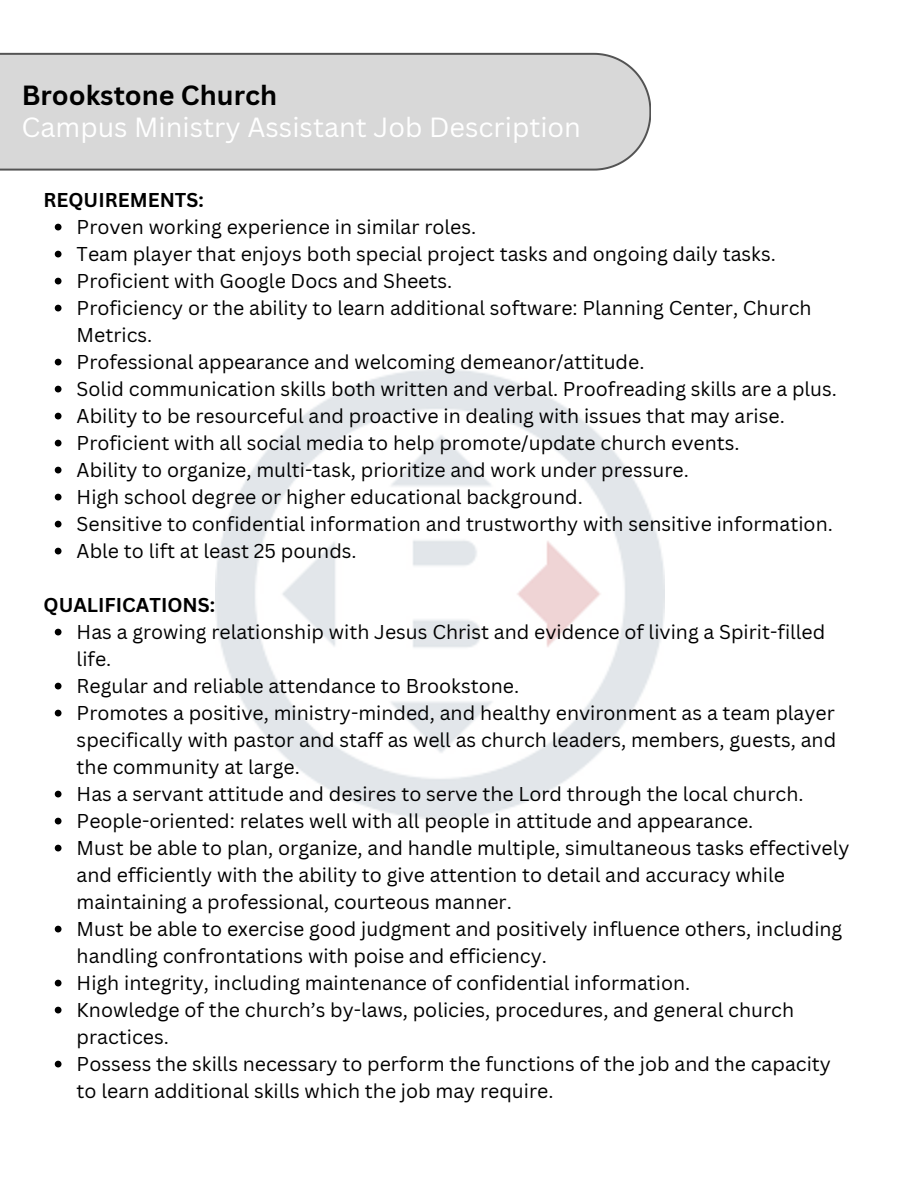
<style>
.page{position:relative;width:918px;height:1188px;background:#fff}
.page>*{position:absolute;margin:0;border:0;box-sizing:border-box;transform-origin:0 0}
.t1{font:27px "Canva Sans";color:#fff}
.t2{font:700 27px "Canva Sans";color:#000}
.t3{font:19.5px/27px "Canva Sans";color:#000}
.t4{font:700 19.5px "Canva Sans";color:#000}
</style>
<div class="page">
<div style="left:0;top:53px;width:651px;height:118px;background:#d8d8d8"></div>
<img style="left:215px;top:370px;width:449px;height:448px">
<svg style="left:55px;top:224px;width:7px;height:6px"></svg>
<svg style="left:55px;top:251px;width:7px;height:6px"></svg>
<svg style="left:55px;top:278px;width:7px;height:6px"></svg>
<svg style="left:55px;top:305px;width:7px;height:6px"></svg>
<svg style="left:55px;top:359px;width:7px;height:6px"></svg>
<svg style="left:55px;top:386px;width:7px;height:6px"></svg>
<svg style="left:55px;top:413px;width:7px;height:6px"></svg>
<svg style="left:55px;top:440px;width:7px;height:6px"></svg>
<svg style="left:55px;top:467px;width:7px;height:6px"></svg>
<svg style="left:55px;top:494px;width:7px;height:6px"></svg>
<svg style="left:55px;top:521px;width:7px;height:6px"></svg>
<svg style="left:55px;top:548px;width:7px;height:6px"></svg>
<svg style="left:55px;top:629px;width:7px;height:6px"></svg>
<svg style="left:55px;top:683px;width:7px;height:6px"></svg>
<svg style="left:55px;top:710px;width:7px;height:6px"></svg>
<svg style="left:55px;top:791px;width:7px;height:6px"></svg>
<svg style="left:55px;top:818px;width:7px;height:6px"></svg>
<svg style="left:55px;top:845px;width:7px;height:6px"></svg>
<svg style="left:55px;top:926px;width:7px;height:6px"></svg>
<svg style="left:55px;top:980px;width:7px;height:6px"></svg>
<svg style="left:55px;top:1007px;width:7px;height:6px"></svg>
<svg style="left:55px;top:1061px;width:7px;height:6px"></svg>
<h1 class="t2" style="left:22px;top:77px;width:257px">Brookstone Church</h1>
<p class="t1" style="left:22px;top:108px;width:561px">Campus Ministry Assistant Job Description</p>
<h2 class="t4" style="left:44px;top:186px;width:162px">REQUIREMENTS:</h2>
<h3 class="t3" style="left:77px;top:213px;width:401px">Proven working experience in similar roles.</h3>
<p class="t3" style="left:77px;top:240px;width:701px">Team player that enjoys both special project tasks and ongoing daily tasks.</p>
<p class="t3" style="left:77px;top:267px;width:377px">Proficient with Google Docs and Sheets.</p>
<p class="t3" style="left:77px;top:294px;width:737px">Proficiency or the ability to learn additional software: Planning Center, Church<br>Metrics.</p>
<p class="t3" style="left:77px;top:348px;width:569px">Professional appearance and welcoming demeanor/attitude.</p>
<p class="t3" style="left:77px;top:375px;width:762px">Solid communication skills both written and verbal. Proofreading skills are a plus.</p>
<p class="t3" style="left:77px;top:402px;width:710px">Ability to be resourceful and proactive in dealing with issues that may arise.</p>
<p class="t3" style="left:77px;top:429px;width:665px">Proficient with all social media to help promote/update church events.</p>
<p class="t3" style="left:77px;top:456px;width:614px">Ability to organize, multi-task, prioritize and work under pressure.</p>
<p class="t3" style="left:77px;top:483px;width:508px">High school degree or higher educational background.</p>
<p class="t3" style="left:77px;top:510px;width:758px">Sensitive to confidential information and trustworthy with sensitive information.</p>
<p class="t3" style="left:77px;top:537px;width:282px">Able to lift at least 25 pounds.</p>
<p class="t4" style="left:44px;top:591px;width:173px">QUALIFICATIONS:</p>
<h3 class="t3" style="left:77px;top:618px;width:750px">Has a growing relationship with Jesus Christ and evidence of living a Spirit-filled life.</h3>
<p class="t3" style="left:77px;top:672px;width:444px">Regular and reliable attendance to Brookstone.</p>
<p class="t3" style="left:77px;top:699px;width:761px;text-align:justify">Promotes a positive, ministry-minded, and healthy environment as a team player specifically with pastor and staff as well as church leaders, members, guests, and the community at large.</p>
<p class="t3" style="left:77px;top:780px;width:729px">Has a servant attitude and desires to serve the Lord through the local church.</p>
<p class="t3" style="left:77px;top:807px;width:678px">People-oriented: relates well with all people in attitude and appearance.</p>
<p class="t3" style="left:77px;top:834px;width:774px">Must be able to plan, organize, and handle multiple, simultaneous tasks effectively and efficiently with the ability to give attention to detail and accuracy while maintaining a professional, courteous manner.</p>
<p class="t3" style="left:77px;top:915px;width:767px">Must be able to exercise good judgment and positively influence others, including handling confrontations with poise and efficiency.</p>
<p class="t3" style="left:77px;top:969px;width:615px">High integrity, including maintenance of confidential information.</p>
<p class="t3" style="left:77px;top:996px;width:719px">Knowledge of the church’s by-laws, policies, procedures, and general church practices.</p>
<p class="t3" style="left:77px;top:1050px;width:756px">Possess the skills necessary to perform the functions of the job and the capacity to learn additional skills which the job may require.</p>
</div>
